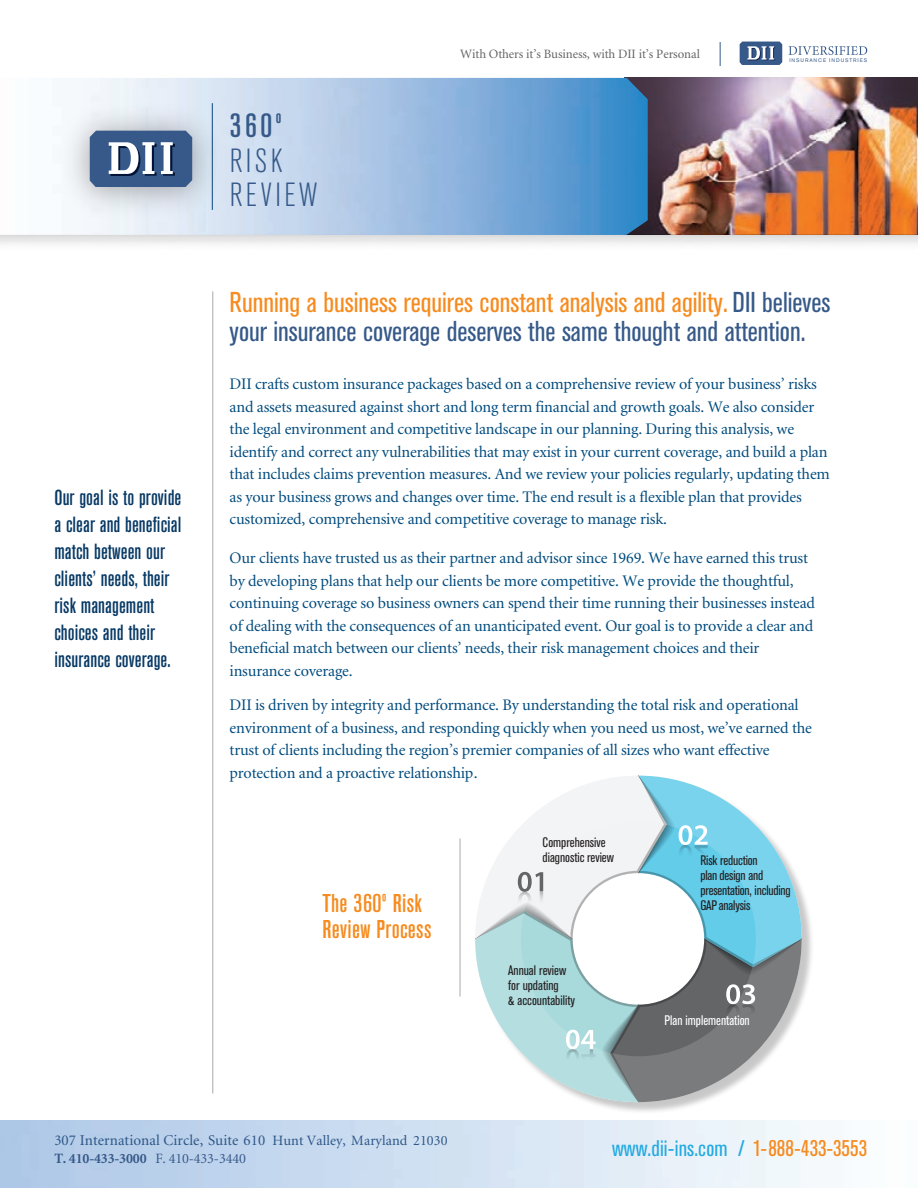
<style>
.page{position:relative;width:918px;height:1188px;background:#fff}
.page>*{position:absolute;margin:0;border:0;box-sizing:border-box;transform-origin:0 0}
.t1{font:300 condensed 33.15px "Akzidenz Grotesk BE";letter-spacing:.105em;color:#365989}
.t2{font:500 condensed 33.15px "Akzidenz Grotesk BE";color:#365989}
.t3{font:condensed 28.5px/29.2px "Akzidenz Grotesk BE";color:#365989}
.t4{font:500 condensed 25.5px/25.5px "Akzidenz Grotesk BE";letter-spacing:.015em;color:#f68b1f}
.t5{font:condensed 22.5px "Akzidenz Grotesk BE";letter-spacing:.005em;color:#24aae1}
.t6{font:500 condensed 21.75px/27px "Akzidenz Grotesk BE";letter-spacing:.005em;color:#073965}
.t7{font:16.2px/22.5px "Minion";letter-spacing:-.01em;color:#014b7e}
.t8{font:15px "Minion";letter-spacing:.005em;color:#2b5586}
.t9{font:700 14.25px "Minion";letter-spacing:-.01em;color:#365989}
.t10{font:condensed 13.8px/15px "Akzidenz Grotesk BE";color:#231f20}
.t11{font:condensed 13.8px "Akzidenz Grotesk BE";color:#fff}
.t12{font:12.75px "Minion";letter-spacing:-.005em;color:#636366}
.t13{font:5.1px "Akzidenz Grotesk BE";letter-spacing:.18em;color:#365989}
.s1{color:#f68b1f}
.s2{font-size:14.25px}
.s3{font-weight:400}
</style>
<div class="page">
<img style="left:647px;top:78px;width:271px;height:157px">
<hr style="left:212px;top:292px;width:1px;height:802px;background:#a8a9ad">
<svg style="left:720px;top:42px;width:1px;height:24px"></svg>
<hr style="left:460px;top:838px;width:1px;height:158px;background:#a8a9ad">
<img style="left:15px;top:78px;width:632px;height:157px">
<img style="left:49px;top:92px;width:184px;height:137px">
<svg style="left:90px;top:131px;width:102px;height:56px"></svg>
<svg style="left:789px;top:46px;width:78px;height:9px"></svg>
<svg style="left:740px;top:42px;width:42px;height:23px"></svg>
<img style="left:591px;top:775px;width:221px;height:337px">
<svg style="left:475px;top:776px;width:327px;height:326px"></svg>
<h3 class="t6" style="left:54px;top:484px;width:129px">Our goal is to provide a clear and beneficial match between our clients’ needs, their risk management choices and their insurance coverage.</h3>
<h1 class="t2" style="left:230px;top:108px;width:53px">360º</h1>
<h1 class="t1" style="left:230px;top:143px;width:54px">RISK</h1>
<h1 class="t1" style="left:230px;top:177px;width:89px">REVIEW</h1>
<p class="t12" style="left:460px;top:48px;width:241px">With Others it’s Business, with DII it’s Personal</p>
<p class="t13" style="left:789px;top:57px;width:79px">INSURANCE INDUSTRIES</p>
<h2 class="t3" style="left:230px;top:288px;width:602px"><span class="s1">Running a business requires constant analysis and agility.</span> DII believes your insurance coverage deserves the same thought and attention.</h2>
<p class="t7" style="left:230px;top:373px;width:602px">DII crafts custom insurance packages based on a comprehensive review of your business’ risks and assets measured against short and long term financial and growth goals. We also consider the legal environment and competitive landscape in our planning. During this analysis, we identify and correct any vulnerabilities that may exist in your current coverage, and build a plan that includes claims prevention measures. And we review your policies regularly, updating them as your business grows and changes over time. The end result is a flexible plan that provides customized, comprehensive and competitive coverage to manage risk.</p>
<p class="t7" style="left:230px;top:547px;width:587px">Our clients have trusted us as their partner and advisor since 1969. We have earned this trust by developing plans that help our clients be more competitive. We provide the thoughtful, continuing coverage so business owners can spend their time running their businesses instead of dealing with the consequences of an unanticipated event. Our goal is to provide a clear and beneficial match between our clients’ needs, their risk management choices and their insurance coverage.</p>
<p class="t7" style="left:230px;top:694px;width:584px">DII is driven by integrity and performance. By understanding the total risk and operational environment of a business, and responding quickly when you need us most, we’ve earned the trust of clients including the region’s premier companies of all sizes who want effective protection and a proactive relationship.</p>
<h3 class="t4" style="left:322px;top:891px;width:111px">The 360º Risk<br>Review Process</h3>
<p class="t10" style="left:543px;top:835px;width:73px">Comprehensive diagnostic review</p>
<p class="t10" style="left:508px;top:963px;width:68px">Annual review for updating<br>&amp; accountability</p>
<p class="t10" style="left:700px;top:853px;width:92px">Risk reduction<br>plan design and presentation, including<br>GAP analysis</p>
<p class="t11" style="left:664px;top:1012px;width:87px">Plan implementation</p>
<p class="t8" style="left:54px;top:1133px;width:395px">307 International Circle, Suite 610 <span class="s2">Hunt Valley, Maryland 21030</span></p>
<p class="t9" style="left:54px;top:1151px;width:193px">T. 410-433-3000 <span class="s3">F. 410-433-3440</span></p>
<h3 class="t5" style="left:612px;top:1136px;width:257px">www.dii-ins.com / <span class="s1">1-888-433-3553</span></h3>
</div>
